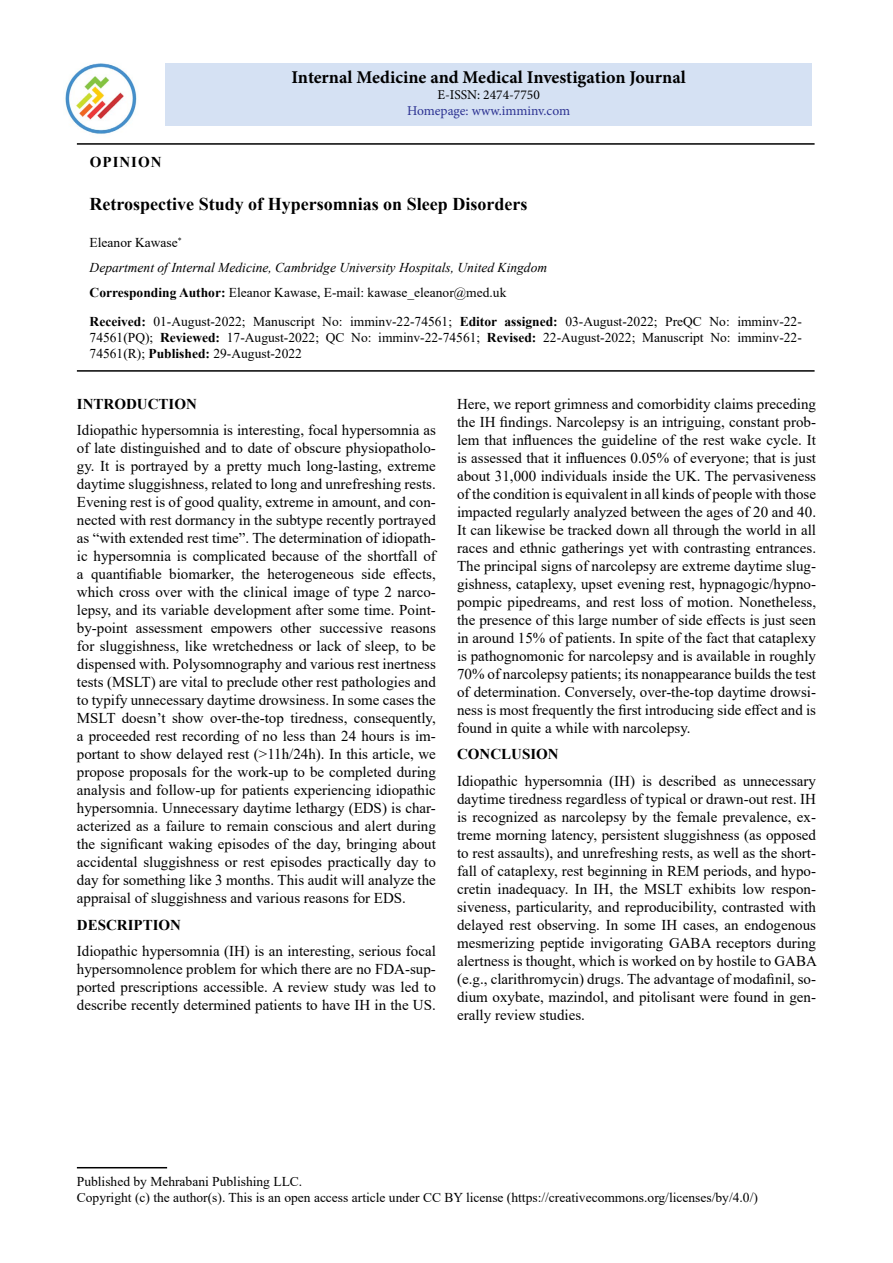
<style>
.page{position:relative;width:893px;height:1263px;background:#fff}
.page>*{position:absolute;margin:0;border:0;box-sizing:border-box;transform-origin:0 0}
.t1{font:700 18px "Times New Roman";color:#000}
.t2{font:700 18px "Minion Pro";color:#000}
.t3{font:15px/18px "Times New Roman";color:#000;text-align:justify}
.t4{font:700 15px "Times New Roman";color:#000}
.t5{font:700 15px "Times New Roman";letter-spacing:.065em;color:#000}
.t6{font:13.5px/16.2px "Times New Roman";color:#000}
.t7{font:italic 13.5px/24.8px "Times New Roman";color:#000}
.t8{font:13.5px "Minion Pro";color:#2c3292}
.t9{font:13.5px "Minion Pro";color:#000}
.s1{font-style:normal}
.s2{font-weight:700;font-style:normal}
.s3{font-weight:700}
</style>
<div class="page">
<div style="left:165px;top:64px;width:647px;height:62px;background:#d5e1f3"></div>
<hr style="left:77px;top:1167px;width:90px;height:1px;background:#000">
<img style="left:65px;top:63px;width:72px;height:71px">
<hr style="left:77px;top:143px;width:738px;height:2px;background:#000">
<hr style="left:77px;top:370px;width:738px;height:2px;background:#000">
<p class="t2" style="left:291px;top:64px;width:396px">Internal Medicine and Medical Investigation Journal</p>
<p class="t9" style="left:437px;top:86px;width:104px">E-ISSN: 2474-7750</p>
<p class="t8" style="left:407px;top:102px;width:164px">Homepage: www.imminv.com</p>
<p class="t5" style="left:90px;top:151px;width:73px">OPINION</p>
<p class="t1" style="left:90px;top:191px;width:439px">Retrospective Study of Hypersomnias on Sleep Disorders</p>
<p class="t7" style="left:90px;top:230px;width:459px"><span class="s1">Eleanor Kawase</span><sup>*<br></sup>Department of Internal Medicine, Cambridge University Hospitals, United Kingdom<br><span class="s2">Corresponding Author:</span> <span class="s1">Eleanor Kawase, E-mail: kawase_eleanor@med.uk</span></p>
<p class="t6" style="left:90px;top:312px;width:714px;text-align:justify"><span class="s3">Received:</span> 01-August-2022; Manuscript No: imminv-22-74561; <span class="s3">Editor assigned:</span> 03-August-2022; PreQC No: imminv-22- 74561(PQ); <span class="s3">Reviewed:</span> 17-August-2022; QC No: imminv-22-74561; <span class="s3">Revised:</span> 22-August-2022; Manuscript No: imminv-22- 74561(R); <span class="s3">Published:</span> 29-August-2022</p>
<p class="t4" style="left:77px;top:393px;width:121px">INTRODUCTION</p>
<p class="t3" style="left:77px;top:421px;width:360px">Idiopathic hypersomnia is interesting, focal hypersomnia as of late distinguished and to date of obscure physiopatholo&shy;gy. It is portrayed by a pretty much long-lasting, extreme daytime sluggishness, related to long and unrefreshing rests.<br>Evening rest is of good quality, extreme in amount, and con&shy;nected with rest dormancy in the subtype recently portrayed as “with extended rest time”. The determination of idiopath&shy;ic hypersomnia is complicated because of the shortfall of a quantifiable biomarker, the heterogeneous side effects, which cross over with the clinical image of type 2 narco&shy;lepsy, and its variable development after some time. Point&shy;by-point assessment empowers other successive reasons for sluggishness, like wretchedness or lack of sleep, to be dispensed with. Polysomnography and various rest inertness tests (MSLT) are vital to preclude other rest pathologies and to typify unnecessary daytime drowsiness. In some cases the MSLT doesn’t show over-the-top tiredness, consequently, a proceeded rest recording of no less than 24 hours is im&shy;portant to show delayed rest (&gt;11h/24h). In this article, we propose proposals for the work-up to be completed during analysis and follow-up for patients experiencing idiopathic hypersomnia. Unnecessary daytime lethargy (EDS) is char&shy;acterized as a failure to remain conscious and alert during the significant waking episodes of the day, bringing about accidental sluggishness or rest episodes practically day to day for something like 3 months. This audit will analyze the appraisal of sluggishness and various reasons for EDS.</p>
<p class="t4" style="left:77px;top:914px;width:106px">DESCRIPTION</p>
<p class="t3" style="left:77px;top:942px;width:360px">Idiopathic hypersomnia (IH) is an interesting, serious focal hypersomnolence problem for which there are no FDA-sup&shy;ported prescriptions accessible. A review study was led to describe recently determined patients to have IH in the US.</p>
<p class="t3" style="left:457px;top:394px;width:360px">Here, we report grimness and comorbidity claims preceding the IH findings. Narcolepsy is an intriguing, constant prob&shy;lem that influences the guideline of the rest wake cycle. It is assessed that it influences 0.05% of everyone; that is just about 31,000 individuals inside the UK. The pervasiveness of the condition is equivalent in all kinds of people with those impacted regularly analyzed between the ages of 20 and 40.<br>It can likewise be tracked down all through the world in all races and ethnic gatherings yet with contrasting entrances.<br>The principal signs of narcolepsy are extreme daytime slug&shy;gishness, cataplexy, upset evening rest, hypnagogic/hypno&shy;pompic pipedreams, and rest loss of motion. Nonetheless, the presence of this large number of side effects is just seen in around 15% of patients. In spite of the fact that cataplexy is pathognomonic for narcolepsy and is available in roughly 70% of narcolepsy patients; its nonappearance builds the test of determination. Conversely, over-the-top daytime drowsi&shy;ness is most frequently the first introducing side effect and is found in quite a while with narcolepsy.</p>
<p class="t4" style="left:457px;top:743px;width:103px">CONCLUSION</p>
<p class="t3" style="left:457px;top:771px;width:361px">Idiopathic hypersomnia (IH) is described as unnecessary daytime tiredness regardless of typical or drawn-out rest. IH is recognized as narcolepsy by the female prevalence, ex&shy;treme morning latency, persistent sluggishness (as opposed to rest assaults), and unrefreshing rests, as well as the short&shy;fall of cataplexy, rest beginning in REM periods, and hypo&shy;cretin inadequacy. In IH, the MSLT exhibits low respon&shy;siveness, particularity, and reproducibility, contrasted with delayed rest observing. In some IH cases, an endogenous mesmerizing peptide invigorating GABA receptors during alertness is thought, which is worked on by hostile to GABA (e.g., clarithromycin) drugs. The advantage of modafinil, so&shy;dium oxybate, mazindol, and pitolisant were found in gen&shy;erally review studies.</p>
<p class="t6" style="left:77px;top:1172px;width:682px">Published by Mehrabani Publishing LLC.<br>Copyright (c) the author(s). This is an open access article under CC BY license (https://creativecommons.org/licenses/by/4.0/)</p>
</div>
